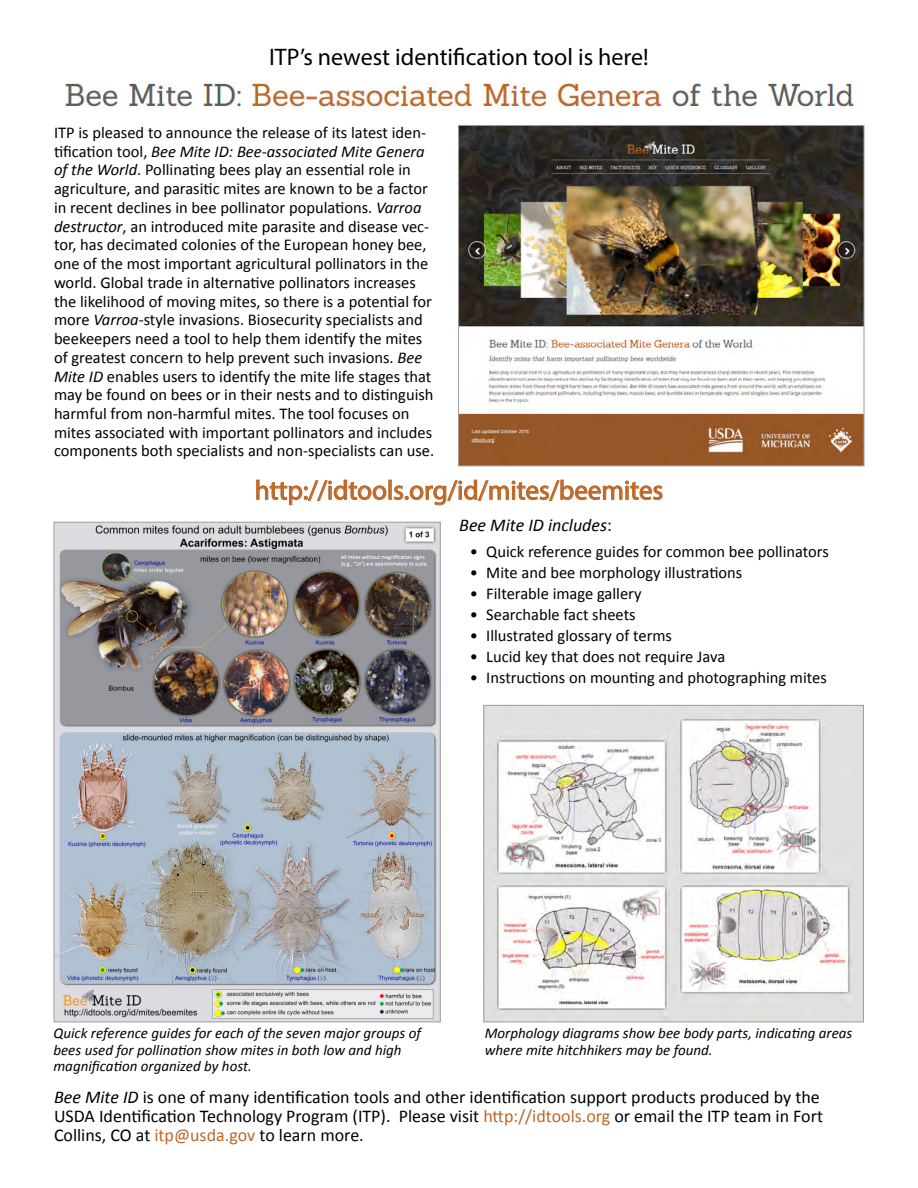
<style>
.page{position:relative;width:918px;height:1188px;background:#fff}
.page>*{position:absolute;margin:0;border:0;box-sizing:border-box;transform-origin:0 0}
.t1{font:27px "Myriad Pro";color:#bc6728}
.t2{font:24px "Myriad Pro";color:#000}
.t3{font:18px/19.5px "Calibri";color:#000}
.t4{font:italic 18px "Calibri";color:#000}
.t5{font:16.5px/18.8px "Calibri";color:#000}
.t6{font:italic 15px/16.5px "Calibri";color:#000}
.s1{font-style:italic}
.s2{font-style:normal}
.s3{color:#bc6728}
</style>
<div class="page">
<img style="left:65px;top:82px;width:792px;height:25px">
<img style="left:460px;top:127px;width:402px;height:337px">
<div style="left:458px;top:125px;width:406px;height:341px;border:1px solid #9e9e9e"></div>
<img style="left:56px;top:524px;width:383px;height:496px">
<svg style="left:256px;top:479px;width:131px;height:27px"></svg>
<div style="left:389px;top:480px;width:3px;height:20px;border:1px solid #bc6728"></div>
<svg style="left:394px;top:479px;width:269px;height:27px"></svg>
<img style="left:485px;top:707px;width:377px;height:313px">
<div style="left:483px;top:705px;width:381px;height:317px;border:1px solid #9e9e9e"></div>
<h2 class="t2" style="left:269px;top:42px;width:381px">ITP’s newest identification tool is here!</h2>
<p class="t5" style="left:54px;top:123px;width:382px">ITP is pleased to announce the release of its latest iden&shy;tification tool, <span class="s1">Bee Mite ID: Bee-associated Mite Genera of the World</span>. Pollinating bees play an essential role in agriculture, and parasitic mites are known to be a factor in recent declines in bee pollinator populations. <span class="s1">Varroa destructor</span>, an introduced mite parasite and disease vec&shy;tor, has decimated colonies of the European honey bee, one of the most important agricultural pollinators in the world. Global trade in alternative pollinators increases the likelihood of moving mites, so there is a potential for more <span class="s1">Varroa</span>-style invasions. Biosecurity specialists and beekeepers need a tool to help them identify the mites of greatest concern to help prevent such invasions. <span class="s1">Bee Mite ID</span> enables users to identify the mite life stages that may be found on bees or in their nests and to distinguish harmful from non-harmful mites. The tool focuses on mites associated with important pollinators and includes components both specialists and non-specialists can use.</p>
<h1 class="t1" style="left:255px;top:474px;width:410px">http://idtools.org/id/mites/beemites</h1>
<p class="t4" style="left:459px;top:513px;width:154px">Bee Mite ID includes<span class="s2">:</span></p>
<p class="t5" style="left:470px;top:542px;width:361px">• Quick reference guides for common bee pollinators</p>
<p class="t5" style="left:470px;top:563px;width:274px">• Mite and bee morphology illustrations</p>
<p class="t5" style="left:470px;top:584px;width:173px">• Filterable image gallery</p>
<p class="t5" style="left:470px;top:605px;width:167px">• Searchable fact sheets</p>
<p class="t5" style="left:470px;top:626px;width:204px">• Illustrated glossary of terms</p>
<p class="t5" style="left:470px;top:647px;width:257px">• Lucid key that does not require Java</p>
<p class="t5" style="left:470px;top:668px;width:359px">• Instructions on mounting and photographing mites</p>
<p class="t6" style="left:53px;top:1025px;width:369px">Quick reference guides for each of the seven major groups of bees used for pollination show mites in both low and high magnification organized by host.</p>
<p class="t6" style="left:485px;top:1025px;width:369px">Morphology diagrams show bee body parts, indicating areas where mite hitchhikers may be found.</p>
<p class="t3" style="left:54px;top:1087px;width:771px"><span class="s1">Bee Mite ID</span> is one of many identification tools and other identification support products produced by the<br>USDA Identification Technology Program (ITP). Please visit <span class="s3">http://idtools.org</span> or email the ITP team in Fort<br>Collins, CO at <span class="s3">itp@usda.gov</span> to learn more.</p>
</div>
